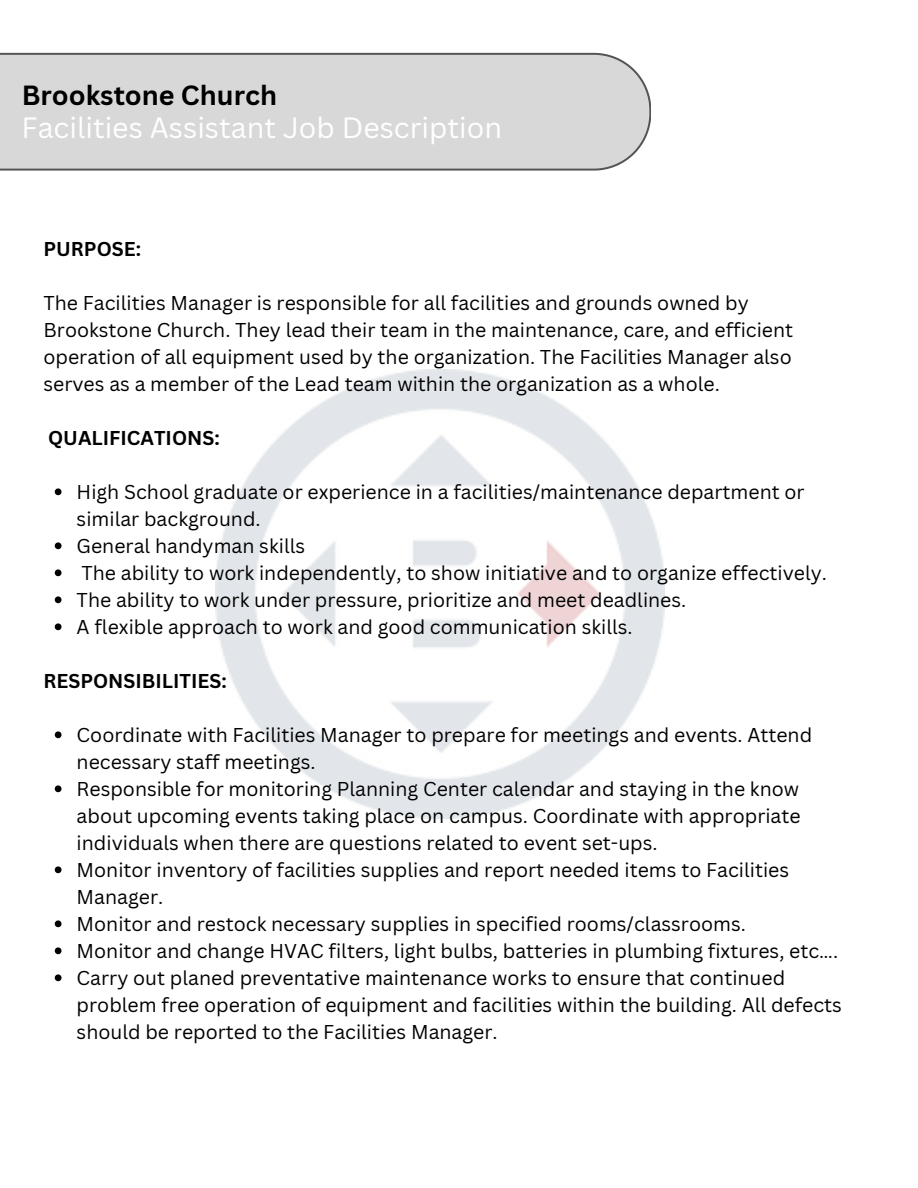
<style>
.page{position:relative;width:918px;height:1188px;background:#fff}
.page>*{position:absolute;margin:0;border:0;box-sizing:border-box;transform-origin:0 0}
.t1{font:28.5px "Canva Sans";color:#fff}
.t2{font:700 27px "Canva Sans";color:#000}
.t3{font:19.5px/27px "Canva Sans";color:#000}
.t4{font:700 19.5px "Canva Sans";color:#000}
</style>
<div class="page">
<div style="left:0;top:53px;width:651px;height:118px;background:#d8d8d8"></div>
<img style="left:215px;top:370px;width:449px;height:448px">
<svg style="left:55px;top:488px;width:7px;height:7px"></svg>
<svg style="left:55px;top:542px;width:7px;height:7px"></svg>
<svg style="left:55px;top:569px;width:7px;height:7px"></svg>
<svg style="left:55px;top:596px;width:7px;height:7px"></svg>
<svg style="left:55px;top:623px;width:7px;height:7px"></svg>
<svg style="left:55px;top:731px;width:7px;height:7px"></svg>
<svg style="left:55px;top:785px;width:7px;height:7px"></svg>
<svg style="left:55px;top:866px;width:7px;height:7px"></svg>
<svg style="left:55px;top:920px;width:7px;height:7px"></svg>
<svg style="left:55px;top:947px;width:7px;height:7px"></svg>
<svg style="left:55px;top:974px;width:7px;height:7px"></svg>
<h1 class="t2" style="left:22px;top:77px;width:257px">Brookstone Church</h1>
<p class="t1" style="left:22px;top:108px;width:482px">Facilities Assistant Job Description</p>
<h2 class="t4" style="left:44px;top:235px;width:99px">PURPOSE:</h2>
<h3 class="t3" style="left:44px;top:289px;width:751px">The Facilities Manager is responsible for all facilities and grounds owned by Brookstone Church. They lead their team in the maintenance, care, and efficient operation of all equipment used by the organization. The Facilities Manager also serves as a member of the Lead team within the organization as a whole.</h3>
<p class="t4" style="left:48px;top:424px;width:173px">QUALIFICATIONS:</p>
<h3 class="t3" style="left:77px;top:478px;width:730px">High School graduate or experience in a facilities/maintenance department or similar background.</h3>
<p class="t3" style="left:77px;top:532px;width:230px">General handyman skills</p>
<p class="t3" style="left:81px;top:559px;width:747px">The ability to work independently, to show initiative and to organize effectively.</p>
<p class="t3" style="left:77px;top:586px;width:611px">The ability to work under pressure, prioritize and meet deadlines.</p>
<p class="t3" style="left:77px;top:613px;width:557px">A flexible approach to work and good communication skills.</p>
<p class="t4" style="left:44px;top:667px;width:185px">RESPONSIBILITIES:</p>
<h3 class="t3" style="left:77px;top:721px;width:737px">Coordinate with Facilities Manager to prepare for meetings and events. Attend necessary staff meetings.</h3>
<p class="t3" style="left:77px;top:775px;width:726px;text-align:justify">Responsible for monitoring Planning Center calendar and staying in the know about upcoming events taking place on campus. Coordinate with appropriate individuals when there are questions related to event set-ups.</p>
<p class="t3" style="left:77px;top:856px;width:714px">Monitor inventory of facilities supplies and report needed items to Facilities<br>Manager.</p>
<p class="t3" style="left:77px;top:910px;width:671px">Monitor and restock necessary supplies in specified rooms/classrooms.</p>
<p class="t3" style="left:77px;top:937px;width:763px">Monitor and change HVAC filters, light bulbs, batteries in plumbing fixtures, etc….</p>
<p class="t3" style="left:77px;top:964px;width:767px">Carry out planed preventative maintenance works to ensure that continued problem free operation of equipment and facilities within the building. All defects should be reported to the Facilities Manager.</p>
</div>
